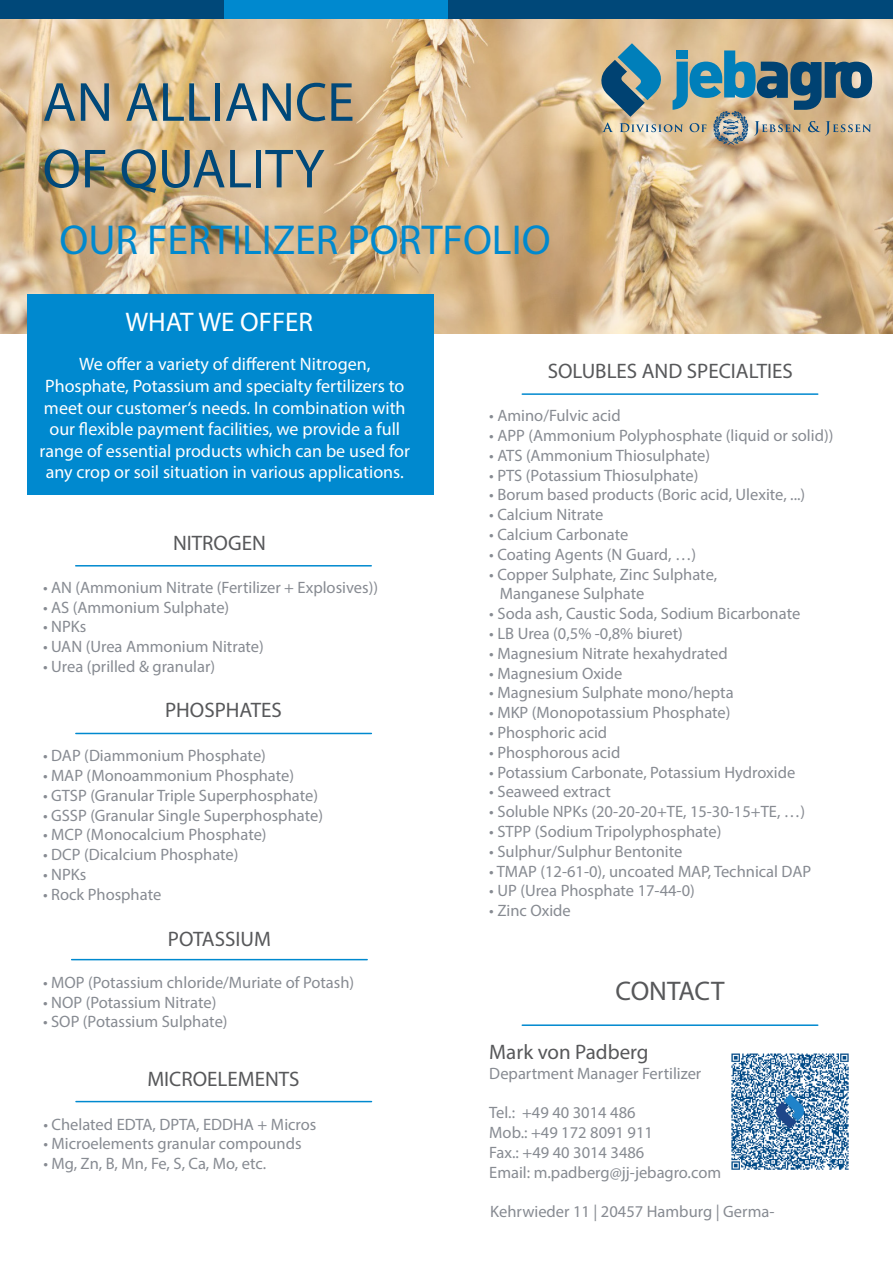
<style>
.page{position:relative;width:893px;height:1263px;background:#fff}
.page>*{position:absolute;margin:0;border:0;box-sizing:border-box;transform-origin:0 0}
.t1{font:55.5px "Myriad Pro";color:#004879}
.t2{font:42px "Myriad Pro";color:#0089cf}
.t3{font:27px "Myriad Pro";color:#fff}
.t4{font:27px "Myriad Pro";letter-spacing:-.01em;color:#57585a}
.t5{font:21px "Myriad Pro";color:#57585a}
.t6{font:18px/21.6px "Myriad Pro";color:#fff;text-align:center}
.t7{font:16.5px "Myriad Pro";color:#878b92}
</style>
<div class="page">
<img style="left:1px;top:19px;width:892px;height:314px">
<img style="left:731px;top:1053px;width:118px;height:117px">
<hr style="left:522px;top:1024px;width:296px;height:2px;background:#0089cf">
<div style="left:447px;top:1px;width:446px;height:18px;background:#004879"></div>
<div style="left:1px;top:1px;width:223px;height:18px;background:#004879"></div>
<div style="left:224px;top:1px;width:223px;height:18px;background:#0089cf"></div>
<hr style="left:76px;top:565px;width:295px;height:1px;background:#0089cf">
<hr style="left:76px;top:733px;width:295px;height:1px;background:#0089cf">
<hr style="left:72px;top:959px;width:295px;height:1px;background:#0089cf">
<hr style="left:522px;top:393px;width:296px;height:2px;background:#0089cf">
<hr style="left:76px;top:1101px;width:295px;height:1px;background:#0089cf">
<svg style="left:598px;top:43px;width:274px;height:102px"></svg>
<div style="left:27px;top:294px;width:407px;height:201px;background:#0089cf"></div>
<p class="t1" style="left:43px;top:68px;width:313px">AN ALLIANCE</p>
<p class="t1" style="left:43px;top:135px;width:283px">OF QUALITY</p>
<p class="t2" style="left:60px;top:214px;width:493px">OUR FERTILIZER PORTFOLIO</p>
<p class="t3" style="left:125px;top:305px;width:189px">WHAT WE OFFER</p>
<p class="t6" style="left:79px;top:353px;width:293px">We offer a variety of different Nitrogen,</p>
<p class="t6" style="left:40px;top:375px;width:372px">Phosphate, Potassium and specialty fertilizers to meet our customer‘s needs. In combination with our flexible payment facilities, we provide a full range of essential products which can be used for any crop or soil situation in various applications.</p>
<p class="t5" style="left:173px;top:530px;width:94px">NITROGEN</p>
<p class="t7" style="left:43px;top:577px;width:336px">• AN (Ammonium Nitrate (Fertilizer + Explosives))</p>
<p class="t7" style="left:43px;top:597px;width:188px">• AS (Ammonium Sulphate)</p>
<p class="t7" style="left:43px;top:617px;width:45px">• NPKs</p>
<p class="t7" style="left:43px;top:636px;width:222px">• UAN (Urea Ammonium Nitrate)</p>
<p class="t7" style="left:43px;top:656px;width:174px">• Urea (prilled &amp; granular)</p>
<p class="t5" style="left:165px;top:697px;width:118px">PHOSPHATES</p>
<p class="t7" style="left:43px;top:745px;width:224px">• DAP (Diammonium Phosphate)</p>
<p class="t7" style="left:43px;top:765px;width:253px">• MAP (Monoammonium Phosphate)</p>
<p class="t7" style="left:43px;top:785px;width:277px">• GTSP (Granular Triple Superphosphate)</p>
<p class="t7" style="left:43px;top:805px;width:282px">• GSSP (Granular Single Superphosphate)</p>
<p class="t7" style="left:43px;top:825px;width:225px">• MCP (Monocalcium Phosphate)</p>
<p class="t7" style="left:43px;top:844px;width:197px">• DCP (Dicalcium Phosphate)</p>
<p class="t7" style="left:43px;top:864px;width:45px">• NPKs</p>
<p class="t7" style="left:43px;top:884px;width:120px">• Rock Phosphate</p>
<p class="t5" style="left:168px;top:926px;width:105px">POTASSIUM</p>
<p class="t7" style="left:43px;top:972px;width:313px">• MOP (Potassium chloride/Muriate of Potash)</p>
<p class="t7" style="left:43px;top:992px;width:175px">• NOP (Potassium Nitrate)</p>
<p class="t7" style="left:43px;top:1012px;width:186px">• SOP (Potassium Sulphate)</p>
<p class="t5" style="left:147px;top:1066px;width:154px">MICROELEMENTS</p>
<p class="t7" style="left:43px;top:1114px;width:275px">• Chelated EDTA, DPTA, EDDHA + Micros</p>
<p class="t7" style="left:43px;top:1134px;width:260px">• Microelements granular compounds</p>
<p class="t7" style="left:43px;top:1153px;width:224px">• Mg, Zn, B, Mn, Fe, S, Ca, Mo, etc.</p>
<p class="t5" style="left:548px;top:357px;width:247px">SOLUBLES AND SPECIALTIES</p>
<p class="t7" style="left:489px;top:405px;width:133px">• Amino/Fulvic acid</p>
<p class="t7" style="left:489px;top:425px;width:346px">• APP (Ammonium Polyphosphate (liquid or solid))</p>
<p class="t7" style="left:489px;top:445px;width:222px">• ATS (Ammonium Thiosulphate)</p>
<p class="t7" style="left:489px;top:465px;width:211px">• PTS (Potassium Thiosulphate)</p>
<p class="t7" style="left:489px;top:485px;width:317px">• Borum based products (Boric acid, Ulexite, ...)</p>
<p class="t7" style="left:489px;top:504px;width:116px">• Calcium Nitrate</p>
<p class="t7" style="left:489px;top:524px;width:141px">• Calcium Carbonate</p>
<p class="t7" style="left:489px;top:544px;width:208px">• Coating Agents (N Guard, …)</p>
<p class="t7" style="left:489px;top:564px;width:229px">• Copper Sulphate, Zinc Sulphate,</p>
<p class="t7" style="left:500px;top:584px;width:146px">Manganese Sulphate</p>
<p class="t7" style="left:489px;top:603px;width:313px">• Soda ash, Caustic Soda, Sodium Bicarbonate</p>
<p class="t7" style="left:489px;top:623px;width:195px">• LB Urea (0,5% -0,8% biuret)</p>
<p class="t7" style="left:489px;top:643px;width:240px">• Magnesium Nitrate hexahydrated</p>
<p class="t7" style="left:489px;top:663px;width:135px">• Magnesium Oxide</p>
<p class="t7" style="left:489px;top:683px;width:246px">• Magnesium Sulphate mono/hepta</p>
<p class="t7" style="left:489px;top:702px;width:243px">• MKP (Monopotassium Phosphate)</p>
<p class="t7" style="left:489px;top:722px;width:119px">• Phosphoric acid</p>
<p class="t7" style="left:489px;top:742px;width:133px">• Phosphorous acid</p>
<p class="t7" style="left:489px;top:762px;width:308px">• Potassium Carbonate, Potassium Hydroxide</p>
<p class="t7" style="left:489px;top:782px;width:123px">• Seaweed extract</p>
<p class="t7" style="left:489px;top:801px;width:317px">• Soluble NPKs (20-20-20+TE, 15-30-15+TE, …)</p>
<p class="t7" style="left:489px;top:821px;width:234px">• STPP (Sodium Tripolyphosphate)</p>
<p class="t7" style="left:489px;top:841px;width:195px">• Sulphur/Sulphur Bentonite</p>
<p class="t7" style="left:489px;top:861px;width:323px">• TMAP (12-61-0), uncoated MAP, Technical DAP</p>
<p class="t7" style="left:489px;top:881px;width:207px">• UP (Urea Phosphate 17-44-0)</p>
<p class="t7" style="left:489px;top:900px;width:83px">• Zinc Oxide</p>
<p class="t4" style="left:616px;top:975px;width:110px">CONTACT</p>
<p class="t5" style="left:489px;top:1039px;width:161px">Mark von Padberg</p>
<p class="t7" style="left:489px;top:1063px;width:214px">Department Manager Fertilizer</p>
<p class="t7" style="left:489px;top:1103px;width:148px">Tel.: +49 40 3014 486</p>
<p class="t7" style="left:489px;top:1122px;width:165px">Mob.: +49 172 8091 911</p>
<p class="t7" style="left:489px;top:1142px;width:157px">Fax.: +49 40 3014 3486</p>
<p class="t7" style="left:489px;top:1162px;width:233px">Email: m.padberg@jj-jebagro.com</p>
<p class="t7" style="left:490px;top:1201px;width:286px">Kehrwieder 11 | 20457 Hamburg | Germa-</p>
</div>
